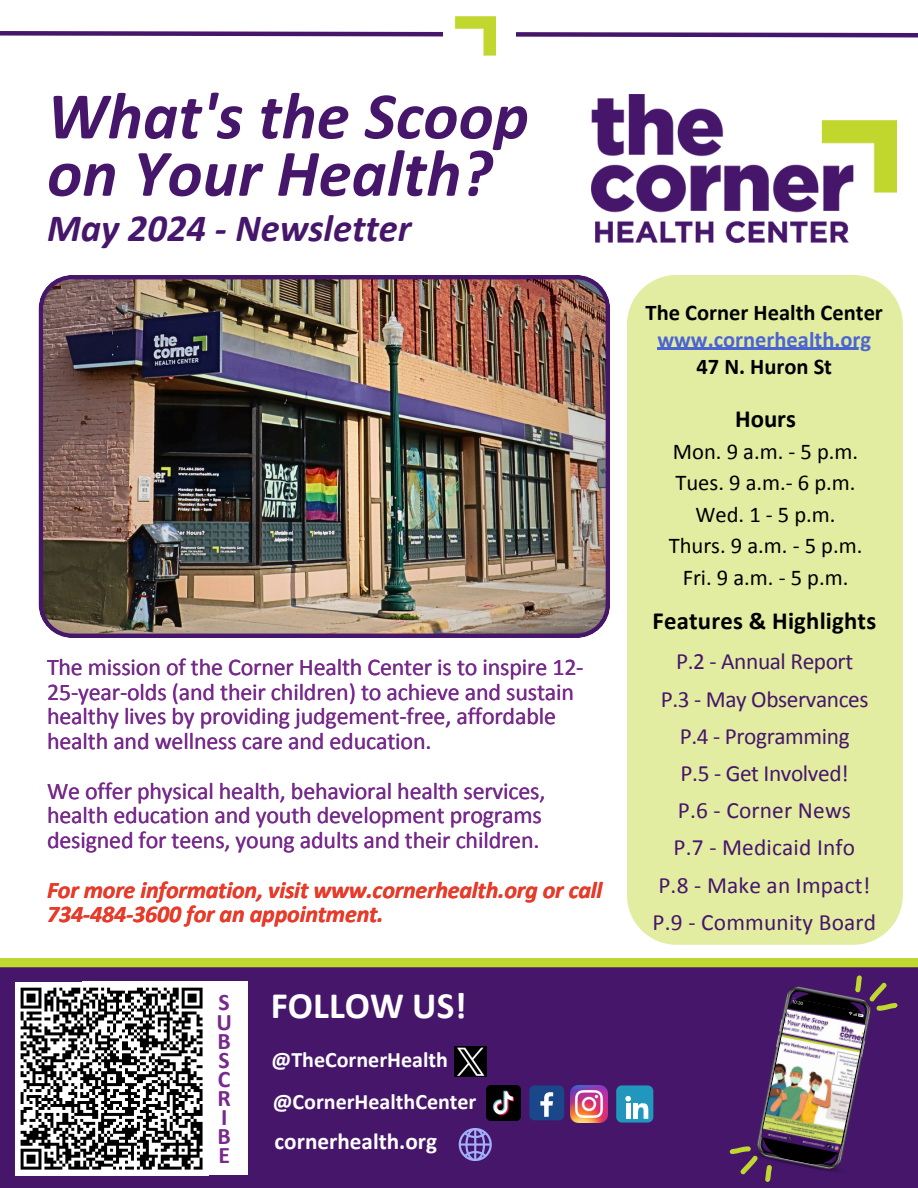
<style>
.page{position:relative;width:918px;height:1188px;background:#fff}
.page>*{position:absolute;margin:0;border:0;box-sizing:border-box;transform-origin:0 0}
.t1{font:italic 700 66.9px/57.3px "Calibri";color:#46166b}
.t2{font:italic 700 38.55px "Calibri";color:#46166b}
.t3{font:700 37.35px "Calibri";color:#fff}
.t4{font:700 24.75px "Calibri";letter-spacing:.01em;color:#000}
.t5{font:24px/24.8px "Calibri";letter-spacing:-.01em;color:#782a8c}
.t6{font:italic 700 24px/24.8px "Calibri";letter-spacing:-.005em;color:#e83b2a}
.t7{font:700 23.85px/19.2px "Calibri";color:#782a8c}
.t8{font:23.4px/37.3px "Calibri";letter-spacing:-.015em;color:#46166b;text-align:center}
.t9{font:700 23.25px "Calibri";color:#fff}
.t10{font:22.5px/31.5px "Calibri";color:#000;text-align:center}
.t11{font:700 22.5px/27px "Calibri";color:#4c63d2;text-align:center}
.t12{font:700 22.5px "Calibri";color:#000}
.t13{font:700 22.05px "Calibri";color:#fff}
.s1{color:#000}
</style>
<div class="page">
<div style="left:627px;top:275px;width:276px;height:669px;background:#e2eda2"></div>
<svg style="left:0;top:958px;width:918px;height:230px;background:#4e2366"></svg>
<img style="left:570px;top:1085px;width:37px;height:38px">
<div style="left:529px;top:1085px;width:35px;height:35px;background:#1a4789;border-radius:5px"></div>
<svg style="left:540px;top:1092px;width:13px;height:25px"></svg>
<img style="left:486px;top:1085px;width:35px;height:35px">
<img style="left:455px;top:1046px;width:31px;height:31px">
<img style="left:591px;top:95px;width:305px;height:147px">
<img style="left:39px;top:275px;width:571px;height:363px">
<div style="left:83px;top:982px;width:165px;height:193px;background:#fff"></div>
<div style="left:15px;top:982px;width:194px;height:194px;background:#fff"></div>
<svg style="left:20px;top:987px;width:183px;height:183px"></svg>
<svg style="left:459px;top:1128px;width:32px;height:33px"></svg>
<svg style="left:0;top:31px;width:918px;height:7px"></svg>
<div style="left:443px;top:0;width:73px;height:65px;background:#fff"></div>
<img style="left:454px;top:16px;width:41px;height:40px">
<hr style="left:657px;top:348px;width:214px;height:2px;background:#4c63d2">
<svg style="left:728px;top:974px;width:171px;height:209px;background:#461c61"></svg>
<img style="left:761px;top:1008px;width:105px;height:145px">
<div style="left:616px;top:1085px;width:37px;height:38px;background:#2197bd;border-radius:6px"></div>
<svg style="left:625px;top:1096px;width:24px;height:23px"></svg>
<h6 class="t1" style="left:47px;top:93px;width:483px">What's the Scoop on Your Health?</h6>
<p class="t2" style="left:47px;top:212px;width:366px">May 2024 - Newsletter</p>
<h4 class="t5" style="left:47px;top:656px;width:538px">The mission of the Corner Health Center is to inspire 12- 25-year-olds (and their children) to achieve and sustain healthy lives by providing judgement-free, affordable health and wellness care and education.</h4>
<h2 class="t5" style="left:47px;top:780px;width:500px">We offer physical health, behavioral health services, health education and youth development programs designed for teens, young adults and their children.</h2>
<p class="t6" style="left:47px;top:879px;width:557px">For more information, visit www.cornerhealth.org or call<br>734-484-3600 for an appointment.</p>
<p class="t7" style="left:216px;top:995px;width:17px">S<br>U<br>B<br>S<br>C<br>R<br>I<br>B<br>E</p>
<p class="t3" style="left:271px;top:990px;width:197px">FOLLOW US!</p>
<p class="t13" style="left:272px;top:1050px;width:178px">@TheCornerHealth</p>
<h6 class="t13" style="left:273px;top:1093px;width:205px">@CornerHealthCenter</h6>
<h6 class="t9" style="left:275px;top:1132px;width:164px">cornerhealth.org</h6>
<p class="t12" style="left:646px;top:303px;width:239px">The Corner Health Center</p>
<p class="t11" style="left:657px;top:328px;width:215px">www.cornerhealth.org<br><span class="s1">47 N. Huron St</span></p>
<p class="t4" style="left:735px;top:409px;width:62px">Hours</p>
<p class="t10" style="left:669px;top:437px;width:195px">Mon. 9 a.m. - 5 p.m.<br>Tues. 9 a.m.- 6 p.m.<br>Wed. 1 - 5 p.m.<br>Thurs. 9 a.m. - 5 p.m.<br>Fri. 9 a.m. - 5 p.m.</p>
<h5 class="t4" style="left:653px;top:611px;width:225px">Features &amp; Highlights</h5>
<h5 class="t8" style="left:653px;top:644px;width:225px">P.2 - Annual Report<br>P.3 - May Observances<br>P.4 - Programming<br>P.5 - Get Involved!<br>P.6 - Corner News<br>P.7 - Medicaid Info<br>P.8 - Make an Impact!<br>P.9 - Community Board</h5>
</div>
